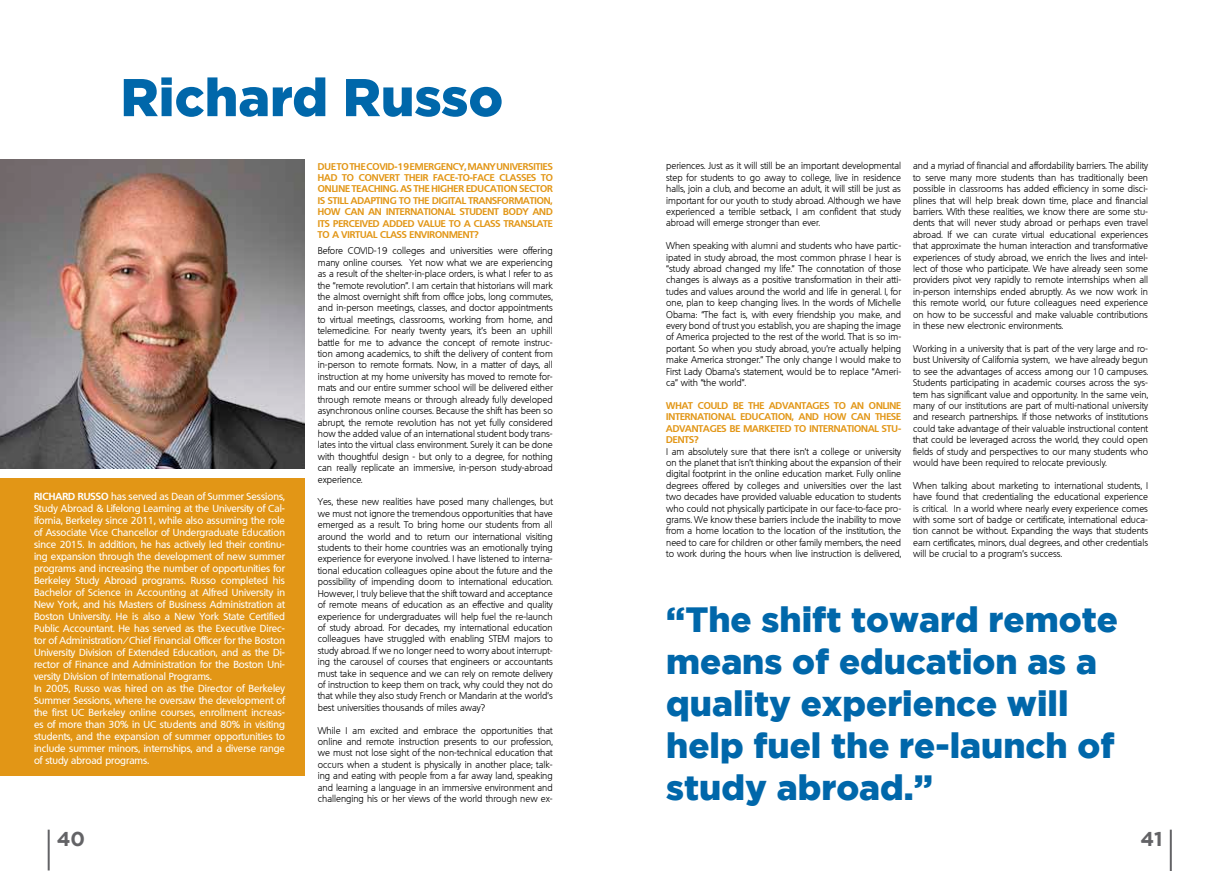
<style>
.page{position:relative;width:1219px;height:871px;background:#fff}
.page>*{position:absolute;margin:0;border:0;box-sizing:border-box;transform-origin:0 0}
.t1{font:900 53px "Gotham";color:#0067aa}
.t2{font:900 35px/42px "Gotham";color:#0067aa}
.t3{font:700 20px "Gotham";color:#636366}
.t4{font:500 10px/12px "Quebec";color:#fff;text-align:justify}
.t5{font:300 9.5px/11.4px "Quebec";color:#000;text-align:justify}
.t6{font:700 9.5px/11.4px "Quebec";color:#e29616;text-align:justify}
.s1{font-weight:700}
</style>
<div class="page">
<hr style="left:48px;top:829px;width:2px;height:41px;background:#636366">
<hr style="left:1170px;top:829px;width:2px;height:41px;background:#636366">
<div style="left:0;top:478px;width:305px;height:297px;background:#e29616"></div>
<img style="left:0;top:160px;width:304px;height:308px">
<p class="t1" style="left:120px;top:61px;width:384px">Richard Russo</p>
<p class="t4" style="left:34px;top:490px;width:253px"><span class="s1">RICHARD RUSSO</span> has served as Dean of Summer Sessions, Study Abroad &amp; Lifelong Learning at the University of Cal&shy;ifornia, Berkeley since 2011, while also assuming the role of Associate Vice Chancellor of Undergraduate Education since 2015. In addition, he has actively led their continu&shy;ing expansion through the development of new summer programs and increasing the number of opportunities for Berkeley Study Abroad programs. Russo completed his Bachelor of Science in Accounting at Alfred University in New York, and his Masters of Business Administration at Boston University. He is also a New York State Certified Public Accountant. He has served as the Executive Direc&shy;tor of Administration/Chief Financial Officer for the Boston University Division of Extended Education, and as the Di&shy;rector of Finance and Administration for the Boston Uni&shy;versity Division of International Programs.</p>
<p class="t4" style="left:34px;top:682px;width:253px">In 2005, Russo was hired on as the Director of Berkeley Summer Sessions, where he oversaw the development of the first UC Berkeley online courses, enrollment increas&shy;es of more than 30% in UC students and 80% in visiting students, and the expansion of summer opportunities to include summer minors, internships, and a diverse range of study abroad programs.</p>
<p class="t6" style="left:318px;top:160px;width:236px">DUE TO THE COVID-19 EMERGENCY, MANY UNIVERSITIES HAD TO CONVERT THEIR FACE-TO-FACE CLASSES TO ONLINE TEACHING. AS THE HIGHER EDUCATION SECTOR IS STILL ADAPTING TO THE DIGITAL TRANSFORMATION, HOW CAN AN INTERNATIONAL STUDENT BODY AND ITS PERCEIVED ADDED VALUE TO A CLASS TRANSLATE TO A VIRTUAL CLASS ENVIRONMENT?</p>
<p class="t5" style="left:318px;top:245px;width:236px">Before COVID-19 colleges and universities were offering many online courses. Yet now what we are experiencing as a result of the shelter-in-place orders, is what I refer to as the “remote revolution”. I am certain that historians will mark the almost overnight shift from office jobs, long commutes, and in-person meetings, classes, and doctor appointments to virtual meetings, classrooms, working from home, and telemedicine. For nearly twenty years, it’s been an uphill battle for me to advance the concept of remote instruc&shy;tion among academics, to shift the delivery of content from in-person to remote formats. Now, in a matter of days, all instruction at my home university has moved to remote for&shy;mats and our entire summer school will be delivered either through remote means or through already fully developed asynchronous online courses. Because the shift has been so abrupt, the remote revolution has not yet fully considered how the added value of an international student body trans&shy;lates into the virtual class environment. Surely it can be done with thoughtful design - but only to a degree, for nothing can really replicate an immersive, in-person study-abroad experience.</p>
<p class="t5" style="left:318px;top:496px;width:236px">Yes, these new realities have posed many challenges, but we must not ignore the tremendous opportunities that have emerged as a result. To bring home our students from all around the world and to return our international visiting students to their home countries was an emotionally trying experience for everyone involved. I have listened to interna&shy;tional education colleagues opine about the future and the possibility of impending doom to international education.<br>However, I truly believe that the shift toward and acceptance of remote means of education as an effective and quality experience for undergraduates will help fuel the re-launch of study abroad. For decades, my international education colleagues have struggled with enabling STEM majors to study abroad. If we no longer need to worry about interrupt&shy;ing the carousel of courses that engineers or accountants must take in sequence and we can rely on remote delivery of instruction to keep them on track, why could they not do that while they also study French or Mandarin at the world’s best universities thousands of miles away?</p>
<p class="t5" style="left:318px;top:724px;width:236px">While I am excited and embrace the opportunities that online and remote instruction presents to our profession, we must not lose sight of the non-technical education that occurs when a student is physically in another place; talk&shy;ing and eating with people from a far away land, speaking and learning a language in an immersive environment and challenging his or her views of the world through new ex-</p>
<p class="t5" style="left:666px;top:160px;width:236px">periences. Just as it will still be an important developmental step for students to go away to college, live in residence halls, join a club, and become an adult, it will still be just as important for our youth to study abroad. Although we have experienced a terrible setback, I am confident that study abroad will emerge stronger than ever.</p>
<p class="t5" style="left:666px;top:240px;width:236px">When speaking with alumni and students who have partic&shy;ipated in study abroad, the most common phrase I hear is “study abroad changed my life.” The connotation of those changes is always as a positive transformation in their atti&shy;tudes and values around the world and life in general. I, for one, plan to keep changing lives. In the words of Michelle Obama: “The fact is, with every friendship you make, and every bond of trust you establish, you are shaping the image of America projected to the rest of the world. That is so im&shy;portant. So when you study abroad, you’re actually helping make America stronger.” The only change I would make to First Lady Obama’s statement, would be to replace “Ameri&shy;ca” with “the world”.</p>
<p class="t6" style="left:666px;top:399px;width:236px">WHAT COULD BE THE ADVANTAGES TO AN ONLINE INTERNATIONAL EDUCATION, AND HOW CAN THESE ADVANTAGES BE MARKETED TO INTERNATIONAL STU-DENTS?</p>
<p class="t5" style="left:666px;top:445px;width:236px">I am absolutely sure that there isn’t a college or university on the planet that isn’t thinking about the expansion of their digital footprint in the online education market. Fully online degrees offered by colleges and universities over the last two decades have provided valuable education to students who could not physically participate in our face-to-face pro&shy;grams. We know these barriers include the inability to move from a home location to the location of the institution, the need to care for children or other family members, the need to work during the hours when live instruction is delivered,</p>
<p class="t5" style="left:913px;top:160px;width:236px">and a myriad of financial and affordability barriers. The ability to serve many more students than has traditionally been possible in classrooms has added efficiency in some disci&shy;plines that will help break down time, place and financial barriers. With these realities, we know there are some stu&shy;dents that will never study abroad or perhaps even travel abroad. If we can curate virtual educational experiences that approximate the human interaction and transformative experiences of study abroad, we enrich the lives and intel&shy;lect of those who participate. We have already seen some providers pivot very rapidly to remote internships when all in-person internships ended abruptly. As we now work in this remote world, our future colleagues need experience on how to be successful and make valuable contributions in these new electronic environments.</p>
<p class="t5" style="left:913px;top:342px;width:236px">Working in a university that is part of the very large and ro&shy;bust University of California system, we have already begun to see the advantages of access among our 10 campuses.<br>Students participating in academic courses across the sys&shy;tem has significant value and opportunity. In the same vein, many of our institutions are part of multi-national university and research partnerships. If those networks of institutions could take advantage of their valuable instructional content that could be leveraged across the world, they could open fields of study and perspectives to our many students who would have been required to relocate previously.</p>
<p class="t5" style="left:913px;top:479px;width:236px">When talking about marketing to international students, I have found that credentialing the educational experience is critical. In a world where nearly every experience comes with some sort of badge or certificate, international educa&shy;tion cannot be without. Expanding the ways that students earn certificates, minors, dual degrees, and other credentials will be crucial to a program’s success.</p>
<p class="t2" style="left:666px;top:597px;width:453px">“The shift toward remote means of education as a quality experience will help fuel the re-launch of study abroad.”</p>
<h3 class="t3" style="left:57px;top:827px;width:30px">40</h3>
<h3 class="t3" style="left:1140px;top:827px;width:24px">41</h3>
</div>
